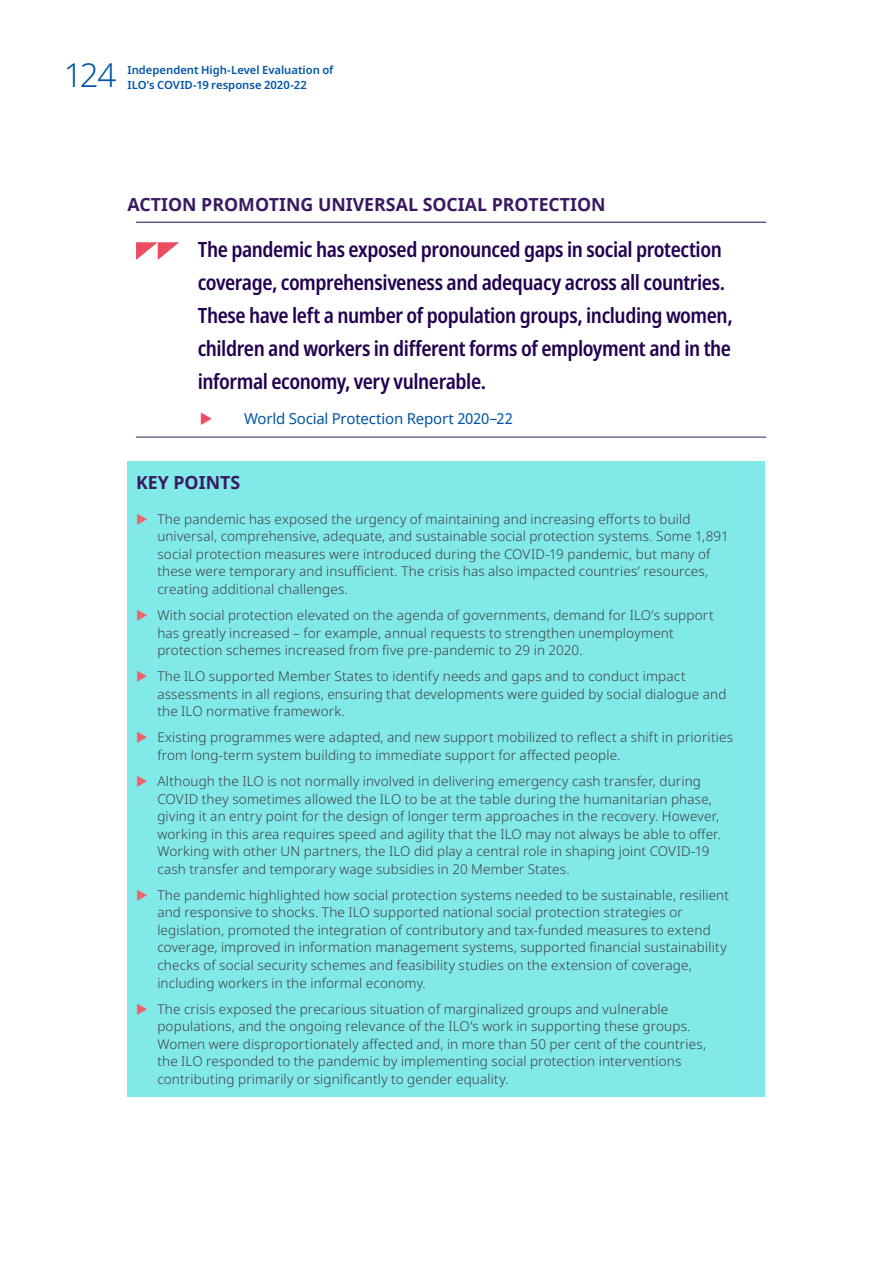
<style>
.page{position:relative;width:893px;height:1263px;background:#fff}
.page>*{position:absolute;margin:0;border:0;box-sizing:border-box;transform-origin:0 0}
.t1{font:300 33px "Noto Sans";color:#0154a6}
.Report_A4___Quote_Wh{font:600 condensed 21px/33px "Noto Sans";letter-spacing:-.02em;color:#230050}
.Sub_Outcome_H1{font:700 18px "Noto Sans";color:#391a61}
.t2{font:15px "Noto Sans";letter-spacing:-.01em;color:#0154a6}
.t3{font:300 13.5px/17.5px "Noto Sans";letter-spacing:.01em;color:#3e3e3f}
.t4{font:600 11.25px "Noto Sans";color:#0154a6}
</style>
<div class="page">
<hr style="left:136px;top:222px;width:630px;height:1px;background:#230050">
<svg style="left:136px;top:242px;width:43px;height:18px"></svg>
<hr style="left:136px;top:437px;width:630px;height:1px;background:#262259">
<div style="left:128px;top:461px;width:637px;height:635px;background:#82e9e9"></div>
<h1 class="t1" style="left:64px;top:52px;width:54px">124</h1>
<p class="t4" style="left:128px;top:62px;width:207px">Independent High-Level Evaluation of</p>
<p class="t4" style="left:128px;top:77px;width:181px">ILO’s COVID-19 response 2020-22</p>
<p class="Sub_Outcome_H1" style="left:128px;top:191px;width:480px">ACTION PROMOTING UNIVERSAL SOCIAL PROTECTION</p>
<p class="Report_A4___Quote_Wh" style="left:198px;top:233px;width:536px">The pandemic has exposed pronounced gaps in social protection coverage, comprehensiveness and adequacy across all countries.<br>These have left a number of population groups, including women, children and workers in different forms of employment and in the informal economy, very vulnerable.</p>
<p class="t2" style="left:244px;top:408px;width:270px">World Social Protection Report 2020–22</p>
<p class="Sub_Outcome_H1" style="left:136px;top:470px;width:106px">KEY POINTS</p>
<p class="t3" style="left:157px;top:510px;width:573px">The pandemic has exposed the urgency of maintaining and increasing efforts to build universal, comprehensive, adequate, and sustainable social protection systems. Some 1,891 social protection measures were introduced during the COVID-19 pandemic, but many of these were temporary and insufficient. The crisis has also impacted countries’ resources, creating additional challenges.</p>
<p class="t3" style="left:157px;top:607px;width:558px">With social protection elevated on the agenda of governments, demand for ILO’s support has greatly increased – for example, annual requests to strengthen unemployment protection schemes increased from five pre-pandemic to 29 in 2020.</p>
<p class="t3" style="left:157px;top:668px;width:571px">The ILO supported Member States to identify needs and gaps and to conduct impact assessments in all regions, ensuring that developments were guided by social dialogue and the ILO normative framework.</p>
<p class="t3" style="left:157px;top:729px;width:577px">Existing programmes were adapted, and new support mobilized to reflect a shift in priorities from long-term system building to immediate support for affected people.</p>
<p class="t3" style="left:157px;top:773px;width:565px">Although the ILO is not normally involved in delivering emergency cash transfer, during COVID they sometimes allowed the ILO to be at the table during the humanitarian phase, giving it an entry point for the design of longer term approaches in the recovery. However, working in this area requires speed and agility that the ILO may not always be able to offer.<br>Working with other UN partners, the ILO did play a central role in shaping joint COVID-19 cash transfer and temporary wage subsidies in 20 Member States.</p>
<p class="t3" style="left:157px;top:886px;width:573px">The pandemic highlighted how social protection systems needed to be sustainable, resilient and responsive to shocks. The ILO supported national social protection strategies or legislation, promoted the integration of contributory and tax-funded measures to extend coverage, improved in information management systems, supported financial sustainability checks of social security schemes and feasibility studies on the extension of coverage, including workers in the informal economy.</p>
<p class="t3" style="left:157px;top:1000px;width:550px">The crisis exposed the precarious situation of marginalized groups and vulnerable populations, and the ongoing relevance of the ILO’s work in supporting these groups.<br>Women were disproportionately affected and, in more than 50 per cent of the countries, the ILO responded to the pandemic by implementing social protection interventions contributing primarily or significantly to gender equality.</p>
</div>
